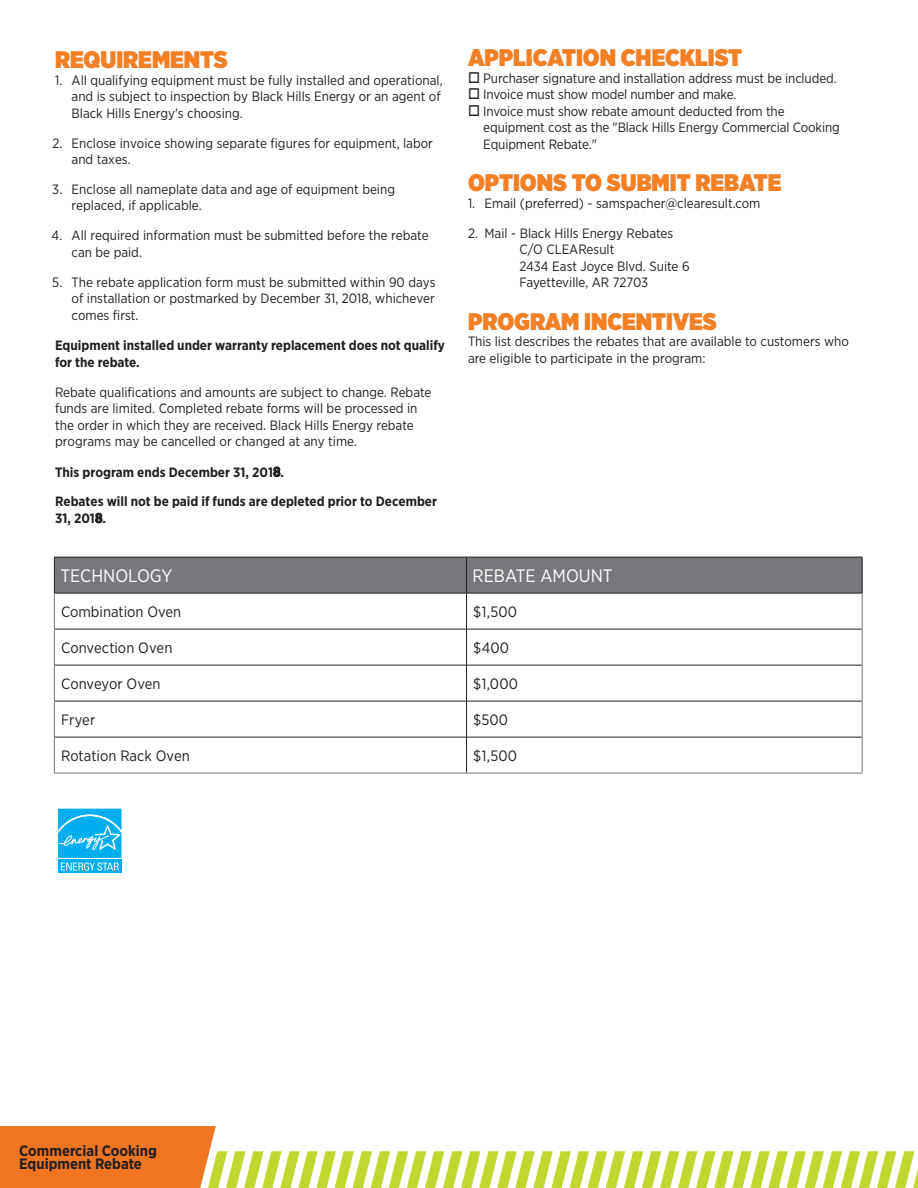
<style>
.page{position:relative;width:918px;height:1188px;background:#fff}
.page>*{position:absolute;margin:0;border:0;box-sizing:border-box;transform-origin:0 0}
.t1{font:900 24px "Gotham Narrow";color:#f48026}
.t2{font:18px "Gotham Narrow";color:#fff}
.t3{font:15px "Gotham Narrow";color:#231f20}
.t4{font:700 15px/13.5px "Gotham Narrow";color:#231f20}
.t5{font:13.5px/16.5px "Gotham Narrow";color:#231f20}
.t6{font:700 13.5px/16.5px "Gotham Narrow";color:#231f20}
</style>
<div class="page">
<svg style="left:0;top:1126px;width:918px;height:62px"></svg>
<div style="left:57px;top:807px;width:66px;height:68px;background:linear-gradient(to right,#fff,#fff)"></div>
<div style="left:58px;top:859px;width:64px;height:14px;background:#00aeef"></div>
<svg style="left:58px;top:809px;width:64px;height:62px"></svg>
<div style="left:55px;top:558px;width:807px;height:35px;background:#76787b"></div>
<svg style="left:55px;top:594px;width:807px;height:179px"></svg>
<hr style="left:466px;top:557px;width:1px;height:36px;background:#231f20">
<hr style="left:54px;top:593px;width:413px;height:1px;background:#231f20">
<hr style="left:467px;top:593px;width:396px;height:1px;background:#231f20">
<hr style="left:466px;top:593px;width:1px;height:36px;background:#231f20">
<hr style="left:55px;top:629px;width:412px;height:1px;background:#231f20">
<hr style="left:467px;top:629px;width:395px;height:1px;background:#231f20">
<hr style="left:466px;top:629px;width:1px;height:36px;background:#231f20">
<hr style="left:55px;top:665px;width:412px;height:1px;background:#231f20">
<hr style="left:467px;top:665px;width:395px;height:1px;background:#231f20">
<hr style="left:466px;top:665px;width:1px;height:36px;background:#231f20">
<hr style="left:55px;top:701px;width:412px;height:1px;background:#231f20">
<hr style="left:467px;top:701px;width:395px;height:1px;background:#231f20">
<hr style="left:466px;top:701px;width:1px;height:36px;background:#231f20">
<hr style="left:55px;top:737px;width:412px;height:1px;background:#231f20">
<hr style="left:467px;top:737px;width:395px;height:1px;background:#231f20">
<hr style="left:466px;top:737px;width:1px;height:36px;background:#231f20">
<hr style="left:54px;top:557px;width:413px;height:1px;background:#231f20">
<hr style="left:54px;top:557px;width:1px;height:36px;background:#231f20">
<hr style="left:467px;top:557px;width:396px;height:1px;background:#231f20">
<hr style="left:862px;top:557px;width:1px;height:36px;background:#231f20">
<hr style="left:54px;top:593px;width:1px;height:36px;background:#76787b">
<hr style="left:862px;top:593px;width:1px;height:36px;background:#76787b">
<hr style="left:54px;top:629px;width:1px;height:36px;background:#76787b">
<hr style="left:862px;top:629px;width:1px;height:36px;background:#76787b">
<hr style="left:54px;top:665px;width:1px;height:36px;background:#76787b">
<hr style="left:862px;top:665px;width:1px;height:36px;background:#76787b">
<hr style="left:54px;top:701px;width:1px;height:36px;background:#76787b">
<hr style="left:862px;top:701px;width:1px;height:36px;background:#76787b">
<hr style="left:54px;top:737px;width:1px;height:36px;background:#76787b">
<hr style="left:862px;top:737px;width:1px;height:36px;background:#76787b">
<hr style="left:54px;top:773px;width:413px;height:1px;background:#76787b">
<hr style="left:467px;top:773px;width:396px;height:1px;background:#76787b">
<h1 class="t1" style="left:55px;top:44px;width:174px">REQUIREMENTS</h1>
<p class="t5" style="left:72px;top:71px;width:373px;text-indent:-16px">1. All qualifying equipment must be fully installed and operational, and is subject to inspection by Black Hills Energy or an agent of<br>Black Hills Energy's choosing.</p>
<p class="t5" style="left:72px;top:134px;width:363px;text-indent:-19px">2. Enclose invoice showing separate figures for equipment, labor and taxes.</p>
<p class="t5" style="left:72px;top:181px;width:325px;text-indent:-19px">3. Enclose all nameplate data and age of equipment being replaced, if applicable.</p>
<p class="t5" style="left:72px;top:227px;width:359px;text-indent:-20px">4. All required information must be submitted before the rebate can be paid.</p>
<p class="t5" style="left:72px;top:273px;width:366px;text-align:justify;text-indent:-19px">5. The rebate application form must be submitted within 90 days of installation or postmarked by December 31, 2018, whichever comes first.</p>
<p class="t6" style="left:55px;top:337px;width:391px">Equipment installed under warranty replacement does not qualify for the rebate.</p>
<p class="t5" style="left:55px;top:384px;width:378px">Rebate qualifications and amounts are subject to change. Rebate funds are limited. Completed rebate forms will be processed in the order in which they are received. Black Hills Energy rebate programs may be cancelled or changed at any time.</p>
<p class="t6" style="left:55px;top:463px;width:231px">This program ends December 31, 2018.</p>
<p class="t6" style="left:55px;top:493px;width:384px">Rebates will not be paid if funds are depleted prior to December<br>31, 2018.</p>
<h1 class="t1" style="left:468px;top:42px;width:276px">APPLICATION CHECKLIST</h1>
<p class="t5" style="left:468px;top:70px;width:370px">□ Purchaser signature and installation address must be included.</p>
<p class="t5" style="left:468px;top:86px;width:270px">□ Invoice must show model number and make.</p>
<p class="t5" style="left:483px;top:103px;width:358px;text-indent:-15px">□ Invoice must show rebate amount deducted from the equipment cost as the "Black Hills Energy Commercial Cooking<br>Equipment Rebate."</p>
<h1 class="t1" style="left:468px;top:167px;width:315px">OPTIONS TO SUBMIT REBATE</h1>
<p class="t5" style="left:468px;top:194px;width:294px">1. Email (preferred) - samspacher@clearesult.com</p>
<p class="t5" style="left:519px;top:224px;width:172px;text-indent:-51px">2. Mail - Black Hills Energy Rebates<br>C/O CLEAResult<br>2434 East Joyce Blvd. Suite 6<br>Fayetteville, AR 72703</p>
<h1 class="t1" style="left:468px;top:305px;width:250px">PROGRAM INCENTIVES</h1>
<p class="t5" style="left:468px;top:333px;width:383px">This list describes the rebates that are available to customers who are eligible to participate in the program:</p>
<h2 class="t2" style="left:60px;top:565px;width:114px">TECHNOLOGY</h2>
<h2 class="t2" style="left:473px;top:565px;width:142px">REBATE AMOUNT</h2>
<p class="t3" style="left:61px;top:602px;width:122px">Combination Oven</p>
<p class="t3" style="left:473px;top:602px;width:45px">$1,500</p>
<p class="t3" style="left:61px;top:638px;width:113px">Convection Oven</p>
<p class="t3" style="left:473px;top:638px;width:37px">$400</p>
<p class="t3" style="left:61px;top:674px;width:101px">Conveyor Oven</p>
<p class="t3" style="left:473px;top:674px;width:46px">$1,000</p>
<p class="t3" style="left:61px;top:710px;width:36px">Fryer</p>
<p class="t3" style="left:473px;top:710px;width:36px">$500</p>
<p class="t3" style="left:61px;top:746px;width:130px">Rotation Rack Oven</p>
<p class="t3" style="left:473px;top:746px;width:45px">$1,500</p>
<p class="t4" style="left:19px;top:1143px;width:139px">Commercial Cooking<br>Equipment Rebate</p>
</div>
